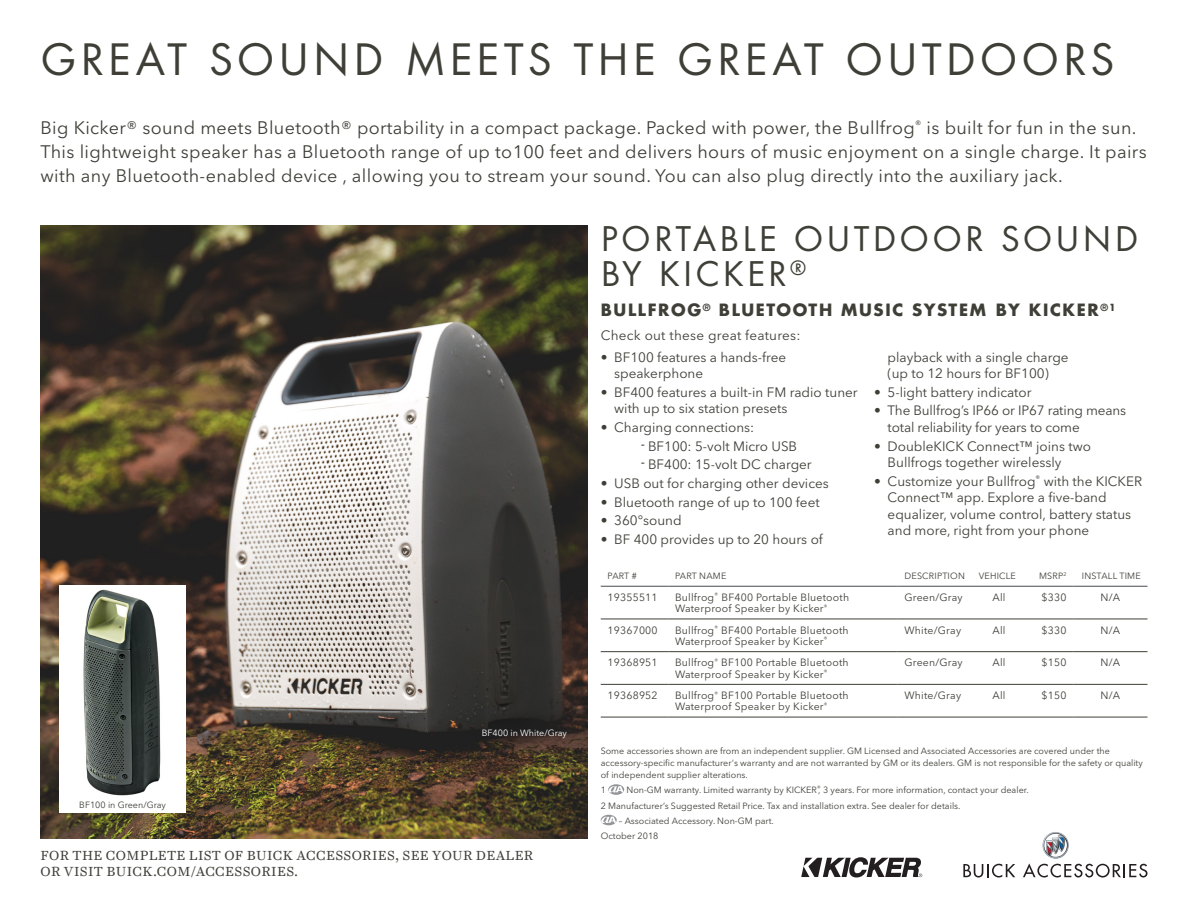
<style>
.page{position:relative;width:1188px;height:918px;background:#fff}
.page>*{position:absolute;margin:0;border:0;box-sizing:border-box;transform-origin:0 0}
.headline{font:42px "Buick Futura ND";letter-spacing:.095em;color:#3f3f38}
.headline-2{font:33px/34.5px "Buick Futura ND";letter-spacing:.095em;color:#3f3f38}
.body_intro{font:18px/24px "Avenir Next LT Pro";letter-spacing:.02em;color:#3f3f38}
.subhead{font:700 16.5px "Futura LT Pro";letter-spacing:.1em;color:#3f3f38}
.body{font:13.5px/16.5px "Avenir Next LT Pro";color:#3f3f38}
.Website{font:13.5px/16.5px "Harriet Text";letter-spacing:.025em;color:#3f3f38}
.body-2{font:13.5px "Avenir Next LT Pro";letter-spacing:.02em;color:#3f3f38}
.body_chart_no_rule{font:10.5px/11.2px "Avenir Next LT Pro";letter-spacing:.02em;color:#3f3f38}
.body_chart_msrp{font:10.5px "Avenir Next LT Pro";letter-spacing:.02em;color:#3f3f38}
.disclaimer{font:9px/12px "Avenir Next LT Pro";color:#3f3f38}
.body_chart_no_rule_h{font:9px "Avenir Next LT Pro";letter-spacing:.02em;color:#3f3f38}
.photo_inset{font:9px "Avenir Next LT Pro";color:#3f3f38}
.disclaimer-2{font:9px "Avenir Next LT Pro";color:#fff}
.s1{font-family:"Buick Futura ND"}
</style>
<div class="page">
<img style="left:40px;top:226px;width:547px;height:613px">
<img style="left:60px;top:585px;width:126px;height:227px">
<hr style="left:601px;top:586px;width:67px;height:1px;background:#454b50">
<hr style="left:668px;top:586px;width:230px;height:1px;background:#454b50">
<hr style="left:898px;top:586px;width:74px;height:1px;background:#454b50">
<hr style="left:972px;top:586px;width:54px;height:1px;background:#454b50">
<hr style="left:1026px;top:586px;width:47px;height:1px;background:#454b50">
<hr style="left:1073px;top:586px;width:75px;height:1px;background:#454b50">
<hr style="left:601px;top:619px;width:67px;height:1px;background:#3f3f38">
<hr style="left:668px;top:619px;width:230px;height:1px;background:#3f3f38">
<hr style="left:898px;top:619px;width:74px;height:1px;background:#3f3f38">
<hr style="left:972px;top:619px;width:54px;height:1px;background:#3f3f38">
<hr style="left:1026px;top:619px;width:47px;height:1px;background:#3f3f38">
<hr style="left:1073px;top:619px;width:75px;height:1px;background:#3f3f38">
<hr style="left:601px;top:651px;width:67px;height:1px;background:#3f3f38">
<hr style="left:668px;top:651px;width:230px;height:1px;background:#3f3f38">
<hr style="left:898px;top:651px;width:74px;height:1px;background:#3f3f38">
<hr style="left:972px;top:651px;width:54px;height:1px;background:#3f3f38">
<hr style="left:1026px;top:651px;width:47px;height:1px;background:#3f3f38">
<hr style="left:1073px;top:651px;width:75px;height:1px;background:#3f3f38">
<hr style="left:601px;top:684px;width:67px;height:1px;background:#3f3f38">
<hr style="left:668px;top:684px;width:230px;height:1px;background:#3f3f38">
<hr style="left:898px;top:684px;width:74px;height:1px;background:#3f3f38">
<hr style="left:972px;top:684px;width:54px;height:1px;background:#3f3f38">
<hr style="left:1026px;top:684px;width:47px;height:1px;background:#3f3f38">
<hr style="left:1073px;top:684px;width:75px;height:1px;background:#3f3f38">
<hr style="left:601px;top:717px;width:67px;height:1px;background:#3f3f38">
<hr style="left:668px;top:717px;width:230px;height:1px;background:#3f3f38">
<hr style="left:898px;top:717px;width:74px;height:1px;background:#3f3f38">
<hr style="left:972px;top:717px;width:54px;height:1px;background:#3f3f38">
<hr style="left:1026px;top:717px;width:47px;height:1px;background:#3f3f38">
<hr style="left:1073px;top:717px;width:75px;height:1px;background:#3f3f38">
<div style="left:608px;top:784px;width:16px;height:11px;background:#939598;border-radius:50%"></div>
<svg style="left:609px;top:786px;width:15px;height:7px"></svg>
<svg style="left:601px;top:815px;width:16px;height:10px"></svg>
<svg style="left:601px;top:817px;width:15px;height:6px"></svg>
<svg style="left:801px;top:857px;width:121px;height:21px"></svg>
<svg style="left:963px;top:864px;width:52px;height:14px"></svg>
<svg style="left:1023px;top:863px;width:125px;height:15px"></svg>
<img style="left:1042px;top:832px;width:27px;height:27px">
<p class="headline" style="left:40px;top:33px;width:1076px">GREAT SOUND MEETS THE GREAT OUTDOORS</p>
<p class="body_intro" style="left:40px;top:115px;width:1108px">Big Kicker® sound meets Bluetooth® portability in a compact package. Packed with power, the Bullfrog<sup>®</sup> is built for fun in the sun.<br>This lightweight speaker has a Bluetooth range of up to100 feet and delivers hours of music enjoyment on a single charge. It pairs with any Bluetooth-enabled device , allowing you to stream your sound. You can also plug directly into the auxiliary jack.</p>
<p class="photo_inset" style="left:79px;top:800px;width:88px">BF100 in Green/Gray</p>
<p class="disclaimer-2" style="left:482px;top:728px;width:87px">BF400 in White/Gray</p>
<p class="Website" style="left:40px;top:847px;width:494px">FOR THE COMPLETE LIST OF BUICK ACCESSORIES, SEE YOUR DEALER<br>OR VISIT BUICK.COM/ACCESSORIES.</p>
<p class="headline-2" style="left:601px;top:222px;width:539px">PORTABLE OUTDOOR SOUND<br>BY KICKER<sup>®</sup></p>
<p class="subhead" style="left:601px;top:298px;width:516px">BULLFROG<sup>®</sup> BLUETOOTH MUSIC SYSTEM BY KICKER<sup>®1</sup></p>
<p class="body-2" style="left:601px;top:327px;width:201px">Check out these great features:</p>
<p class="body" style="left:614px;top:349px;width:174px;text-indent:-14px">• BF100 features a hands-free speakerphone</p>
<p class="body" style="left:614px;top:384px;width:245px;text-indent:-14px">• BF400 features a built-in FM radio tuner with up to six station presets</p>
<p class="body" style="left:601px;top:419px;width:155px">• Charging connections:</p>
<p class="body" style="left:641px;top:438px;width:157px"><span class="s1">Č</span> BF100: 5-volt Micro USB</p>
<p class="body" style="left:641px;top:456px;width:172px"><span class="s1">Č</span> BF400: 15-volt DC charger</p>
<p class="body" style="left:601px;top:475px;width:230px">• USB out for charging other devices</p>
<p class="body" style="left:601px;top:494px;width:220px">• Bluetooth range of up to 100 feet</p>
<p class="body" style="left:601px;top:512px;width:82px">• 360°sound</p>
<p class="body" style="left:601px;top:531px;width:224px">• BF 400 provides up to 20 hours of</p>
<p class="body" style="left:888px;top:349px;width:183px">playback with a single charge (up to 12 hours for BF100)</p>
<p class="body" style="left:874px;top:384px;width:159px">• 5-light battery indicator</p>
<p class="body" style="left:888px;top:403px;width:240px;text-indent:-14px">• The Bullfrog’s IP66 or IP67 rating means total reliability for years to come</p>
<p class="body" style="left:888px;top:438px;width:205px;text-indent:-14px">• DoubleKICK Connect™ joins two<br>Bullfrogs together wirelessly</p>
<p class="body" style="left:888px;top:473px;width:256px;text-indent:-14px">• Customize your Bullfrog<sup>®</sup> with the KICKER Connect™ app. Explore a five-band equalizer, volume control, battery status and more, right from your phone</p>
<p class="body_chart_no_rule_h" style="left:608px;top:571px;width:31px">PART #</p>
<p class="body_chart_no_rule_h" style="left:675px;top:571px;width:53px">PART NAME</p>
<p class="body_chart_no_rule_h" style="left:904px;top:571px;width:62px">DESCRIPTION</p>
<p class="body_chart_no_rule_h" style="left:979px;top:571px;width:39px">VEHICLE</p>
<p class="body_chart_no_rule_h" style="left:1039px;top:571px;width:29px">MSRP<sup>2</sup></p>
<p class="body_chart_no_rule_h" style="left:1082px;top:571px;width:60px">INSTALL TIME</p>
<p class="body_chart_no_rule" style="left:608px;top:592px;width:52px">19355511</p>
<p class="body_chart_no_rule" style="left:675px;top:592px;width:176px">Bullfrog<sup>®</sup> BF400 Portable Bluetooth<br>Waterproof Speaker by Kicker<sup>®</sup></p>
<p class="body_chart_no_rule" style="left:904px;top:592px;width:60px">Green/Gray</p>
<p class="body_chart_no_rule" style="left:992px;top:592px;width:15px">All</p>
<p class="body_chart_msrp" style="left:1042px;top:591px;width:26px">$330</p>
<p class="body_chart_msrp" style="left:1101px;top:591px;width:21px">N/A</p>
<p class="body_chart_no_rule" style="left:608px;top:624px;width:52px">19367000</p>
<p class="body_chart_no_rule" style="left:675px;top:624px;width:175px">Bullfrog<sup>®</sup> BF400 Portable Bluetooth<br>Waterproof Speaker by Kicker<sup>®</sup></p>
<p class="body_chart_no_rule" style="left:904px;top:624px;width:58px">White/Gray</p>
<p class="body_chart_no_rule" style="left:992px;top:624px;width:15px">All</p>
<p class="body_chart_msrp" style="left:1042px;top:624px;width:26px">$330</p>
<p class="body_chart_msrp" style="left:1101px;top:624px;width:21px">N/A</p>
<p class="body_chart_no_rule" style="left:608px;top:657px;width:52px">19368951</p>
<p class="body_chart_no_rule" style="left:675px;top:657px;width:175px">Bullfrog<sup>®</sup> BF100 Portable Bluetooth<br>Waterproof Speaker by Kicker<sup>®</sup></p>
<p class="body_chart_no_rule" style="left:904px;top:657px;width:60px">Green/Gray</p>
<p class="body_chart_no_rule" style="left:992px;top:657px;width:15px">All</p>
<p class="body_chart_msrp" style="left:1042px;top:656px;width:26px">$150</p>
<p class="body_chart_msrp" style="left:1101px;top:656px;width:21px">N/A</p>
<p class="body_chart_no_rule" style="left:608px;top:690px;width:52px">19368952</p>
<p class="body_chart_no_rule" style="left:675px;top:690px;width:175px">Bullfrog<sup>®</sup> BF100 Portable Bluetooth<br>Waterproof Speaker by Kicker<sup>®</sup></p>
<p class="body_chart_no_rule" style="left:904px;top:690px;width:58px">White/Gray</p>
<p class="body_chart_no_rule" style="left:992px;top:690px;width:15px">All</p>
<p class="body_chart_msrp" style="left:1042px;top:689px;width:26px">$150</p>
<p class="body_chart_msrp" style="left:1101px;top:689px;width:21px">N/A</p>
<p class="disclaimer" style="left:601px;top:745px;width:544px">Some accessories shown are from an independent supplier. GM Licensed and Associated Accessories are covered under the accessory-specific manufacturer's warranty and are not warranted by GM or its dealers. GM is not responsible for the safety or quality of independent supplier alterations.</p>
<p class="disclaimer" style="left:601px;top:784px;width:7px">1</p>
<p class="disclaimer" style="left:626px;top:784px;width:404px">Non-GM warranty. Limited warranty by KICKER<sup>®</sup>, 3 years. For more information, contact your dealer.</p>
<p class="disclaimer" style="left:601px;top:799px;width:361px">2 Manufacturer’s Suggested Retail Price. Tax and installation extra. See dealer for details.</p>
<p class="disclaimer" style="left:619px;top:815px;width:156px">– Associated Accessory. Non-GM part.</p>
<p class="disclaimer" style="left:601px;top:830px;width:59px">October 2018</p>
</div>
